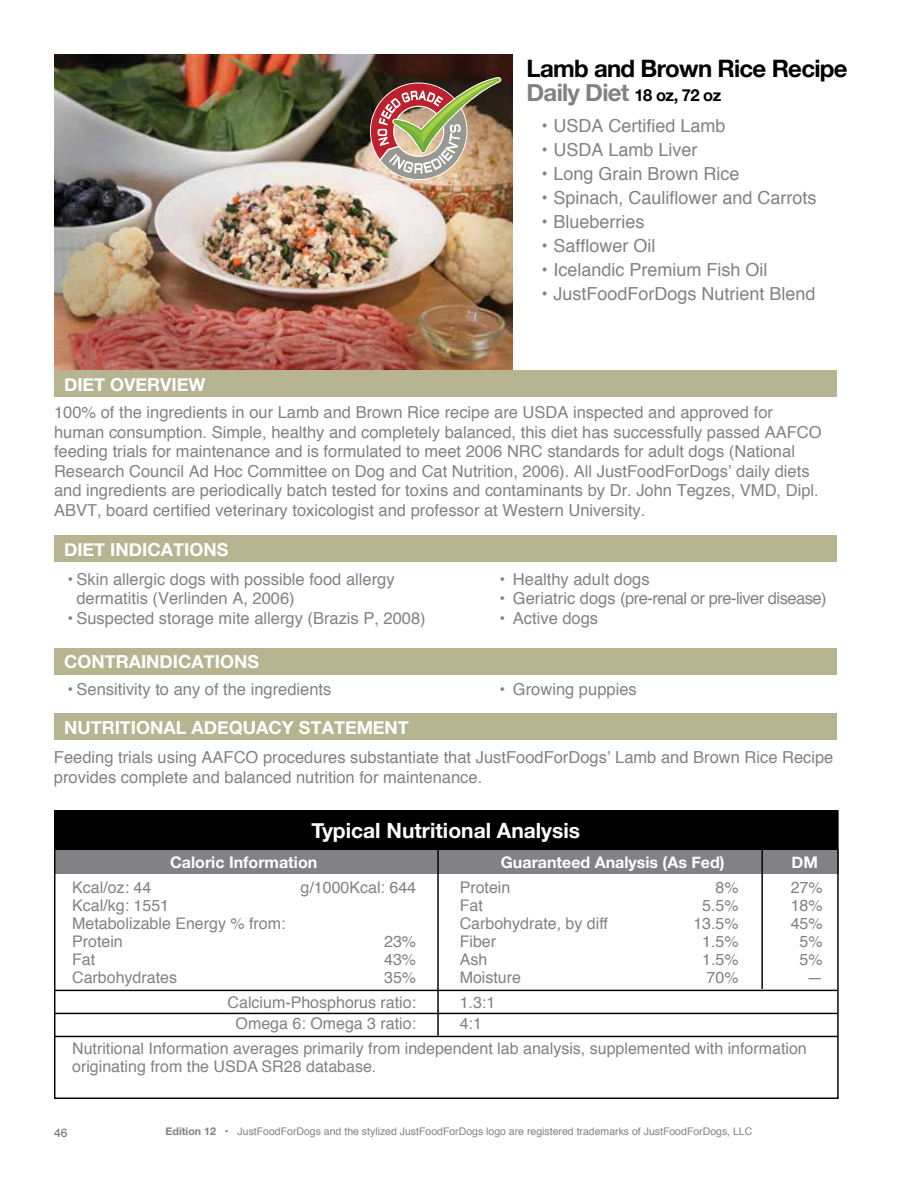
<style>
.page{position:relative;width:918px;height:1188px;background:#fff}
.page>*{position:absolute;margin:0;border:0;box-sizing:border-box;transform-origin:0 0}
.t1{font:700 24px/24px "Helvetica Neue";letter-spacing:-.03em;color:#000}
.t2{font:700 21px "Helvetica Neue";color:#fff}
.t3{font:18px "Helvetica";color:#808285}
.t4{font:700 18px "Helvetica Neue";color:#fff}
.t5{font:16.5px/19.5px "Helvetica";color:#808285}
.t6{font:16.5px "Helvetica";letter-spacing:-.03em;color:#808285}
.t7{font:16.05px/24.8px "Helvetica";color:#808285}
.t8{font:700 16.05px "Helvetica Neue";color:#fff}
.t9{font:12px "Helvetica";color:#6d6e71}
.t10{font:10.5px "Helvetica";color:#808285}
.s1{color:#808285}
.s2{font-size:16.5px}
.s3{font-family:"Helvetica Neue";font-size:18px;color:#fff}
.s4{font-family:"Helvetica Neue";font-weight:700;font-size:10.65px}
</style>
<div class="page">
<img style="left:54px;top:54px;width:459px;height:316px">
<div style="left:54px;top:370px;width:783px;height:27px;background:#b6b491"></div>
<div style="left:54px;top:535px;width:783px;height:27px;background:#b6b491"></div>
<div style="left:54px;top:648px;width:783px;height:27px;background:#b6b491"></div>
<div style="left:54px;top:713px;width:783px;height:27px;background:#b6b491"></div>
<div style="left:55px;top:850px;width:784px;height:24px;background:#808285"></div>
<div style="left:55px;top:810px;width:783px;height:40px;background:#000"></div>
<hr style="left:437px;top:828px;width:2px;height:208px;background:#000">
<hr style="left:761px;top:828px;width:2px;height:161px;background:#000">
<hr style="left:55px;top:990px;width:782px;height:1px;background:#000">
<hr style="left:55px;top:1013px;width:783px;height:1px;background:#000">
<hr style="left:55px;top:1036px;width:783px;height:1px;background:#000">
<svg style="left:371px;top:76px;width:131px;height:103px;background:#a3856e"></svg>
<p class="t4" style="left:64px;top:370px;width:143px">DIET OVERVIEW</p>
<h1 class="t1" style="left:527px;top:57px;width:323px">Lamb and Brown Rice Recipe<br><span class="s1">Daily Diet</span> <span class="s2">18 oz, 72 oz</span></h1>
<p class="t3" style="left:542px;top:112px;width:186px">• USDA Certified Lamb</p>
<p class="t3" style="left:542px;top:136px;width:158px">• USDA Lamb Liver</p>
<p class="t3" style="left:542px;top:160px;width:200px">• Long Grain Brown Rice</p>
<p class="t3" style="left:542px;top:184px;width:277px">• Spinach, Cauliflower and Carrots</p>
<p class="t3" style="left:542px;top:208px;width:105px">• Blueberries</p>
<p class="t3" style="left:542px;top:232px;width:116px">• Safflower Oil</p>
<p class="t3" style="left:542px;top:256px;width:228px">• Icelandic Premium Fish Oil</p>
<p class="t3" style="left:542px;top:280px;width:276px">• JustFoodForDogs Nutrient Blend</p>
<p class="t5" style="left:54px;top:403px;width:769px">100% of the ingredients in our Lamb and Brown Rice recipe are USDA inspected and approved for human consumption. Simple, healthy and completely balanced, this diet has successfully passed AAFCO feeding trials for maintenance and is formulated to meet 2006 NRC standards for adult dogs (National Research Council Ad Hoc Committee on Dog and Cat Nutrition, 2006). All JustFoodForDogs’ daily diets and ingredients are periodically batch tested for toxins and contaminants by Dr. John Tegzes, VMD, Dipl.<br>ABVT, board certified veterinary toxicologist and professor at Western University.</p>
<p class="t4" style="left:64px;top:536px;width:166px">DIET INDICATIONS</p>
<p class="t5" style="left:67px;top:570px;width:329px">• Skin allergic dogs with possible food allergy</p>
<p class="t5" style="left:499px;top:570px;width:152px">• Healthy adult dogs</p>
<p class="t5" style="left:76px;top:589px;width:220px">dermatitis (Verlinden A, 2006)</p>
<p class="t6" style="left:499px;top:586px;width:329px">• Geriatric dogs (pre-renal or pre-liver disease)</p>
<p class="t5" style="left:67px;top:609px;width:360px">• Suspected storage mite allergy (Brazis P, 2008)</p>
<p class="t5" style="left:499px;top:609px;width:100px">• Active dogs</p>
<p class="t4" style="left:64px;top:647px;width:197px">CONTRAINDICATIONS</p>
<p class="t5" style="left:67px;top:680px;width:265px">• Sensitivity to any of the ingredients</p>
<p class="t5" style="left:499px;top:680px;width:139px">• Growing puppies</p>
<p class="t4" style="left:64px;top:713px;width:346px">NUTRITIONAL ADEQUACY STATEMENT</p>
<p class="t5" style="left:54px;top:748px;width:781px">Feeding trials using AAFCO procedures substantiate that JustFoodForDogs’ Lamb and Brown Rice Recipe provides complete and balanced nutrition for maintenance.</p>
<p class="t2" style="left:312px;top:814px;width:270px">Typical Nutritional Analysis</p>
<p class="t8" style="left:170px;top:850px;width:149px">Caloric Information</p>
<p class="t8" style="left:501px;top:850px;width:225px">Guaranteed Analysis (As Fed)</p>
<p class="t8" style="left:792px;top:850px;width:28px">DM</p>
<p class="t7" style="left:72px;top:876px;width:81px">Kcal/oz: 44</p>
<p class="t7" style="left:301px;top:876px;width:117px">g/1000Kcal: 644</p>
<p class="t7" style="left:460px;top:876px;width:52px">Protein</p>
<p class="t7" style="left:716px;top:876px;width:25px">8%</p>
<p class="t7" style="left:791px;top:876px;width:34px">27%</p>
<p class="t7" style="left:72px;top:894px;width:98px">Kcal/kg: 1551</p>
<p class="t7" style="left:460px;top:894px;width:25px">Fat</p>
<p class="t7" style="left:702px;top:894px;width:38px">5.5%</p>
<p class="t7" style="left:791px;top:894px;width:34px">18%</p>
<p class="t7" style="left:72px;top:912px;width:215px">Metabolizable Energy % from:</p>
<p class="t7" style="left:460px;top:912px;width:150px">Carbohydrate, by diff</p>
<p class="t7" style="left:693px;top:912px;width:47px">13.5%</p>
<p class="t7" style="left:791px;top:912px;width:34px">45%</p>
<p class="t7" style="left:72px;top:930px;width:52px">Protein</p>
<p class="t7" style="left:384px;top:930px;width:34px">23%</p>
<p class="t7" style="left:460px;top:930px;width:38px">Fiber</p>
<p class="t7" style="left:702px;top:930px;width:38px">1.5%</p>
<p class="t7" style="left:800px;top:930px;width:25px">5%</p>
<p class="t7" style="left:72px;top:948px;width:25px">Fat</p>
<p class="t7" style="left:384px;top:948px;width:34px">43%</p>
<p class="t7" style="left:460px;top:948px;width:29px">Ash</p>
<p class="t7" style="left:702px;top:948px;width:38px">1.5%</p>
<p class="t7" style="left:800px;top:948px;width:25px">5%</p>
<p class="t7" style="left:72px;top:966px;width:106px">Carbohydrates</p>
<p class="t7" style="left:384px;top:966px;width:34px">35%</p>
<p class="t7" style="left:460px;top:966px;width:63px">Moisture</p>
<p class="t7" style="left:707px;top:966px;width:34px">70%</p>
<p class="t7" style="left:807px;top:966px;width:18px">—</p>
<p class="t7" style="left:228px;top:990px;width:190px">Calcium-Phosphorus ratio:</p>
<p class="t7" style="left:460px;top:990px;width:37px">1.3:1</p>
<p class="t7" style="left:236px;top:1012px;width:182px">Omega 6: Omega 3 ratio:</p>
<p class="t7" style="left:72px;top:1012px;width:736px;text-indent:388px">4:1<br>Nutritional Information averages primarily from independent lab analysis, supplemented with information</p>
<p class="t7" style="left:72px;top:1055px;width:306px">originating from the USDA SR28 database.</p>
<p class="t9" style="left:54px;top:1123px;width:35px">46<span class="s3">46</span></p>
<p class="t10" style="left:166px;top:1124px;width:588px"><span class="s4">Edition 12 •</span> JustFoodForDogs and the stylized JustFoodForDogs logo are registered trademarks of JustFoodForDogs, LLC</p>
</div>
